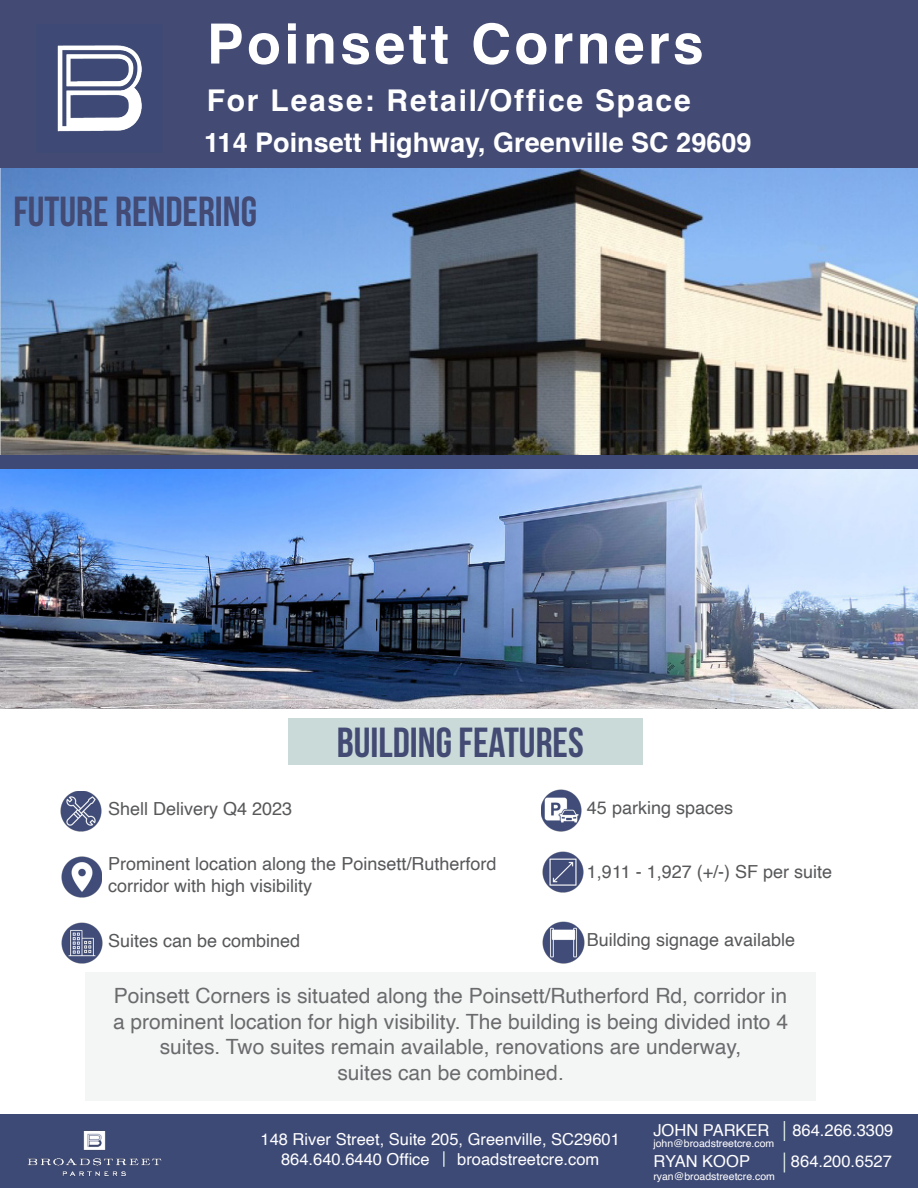
<style>
.page{position:relative;width:918px;height:1188px;background:#fff}
.page>*{position:absolute;margin:0;border:0;box-sizing:border-box;transform-origin:0 0}
.t1{font:700 55.5px "Helvetica";letter-spacing:.06em;color:#fff}
.t2{font:700 42px "Bebas Neue";color:#434a73}
.t3{font:700 30px "Helvetica";letter-spacing:.06em;color:#fff}
.t4{font:700 27px "Helvetica";color:#fff}
.t5{font:21px/25.5px "Helvetica";color:#6b6b6e;text-align:center}
.t6{font:18px/21.6px "Helvetica";color:#57585a}
.t7{font:16.5px/19.8px "Helvetica";color:#fff}
.t8{font:10.5px "Helvetica";color:#fff}
</style>
<div class="page">
<div style="left:85px;top:972px;width:731px;height:128px;background:#f4f6f5"></div>
<div style="left:0;top:0;width:918px;height:168px;background:#434a73"></div>
<img style="left:57px;top:45px;width:85px;height:87px">
<img style="left:60px;top:791px;width:42px;height:41px">
<img style="left:62px;top:857px;width:40px;height:40px">
<img style="left:62px;top:923px;width:41px;height:41px">
<div style="left:288px;top:719px;width:355px;height:46px;background:#cadad8"></div>
<img style="left:541px;top:790px;width:41px;height:42px">
<img style="left:542px;top:851px;width:41px;height:42px">
<img style="left:542px;top:921px;width:43px;height:43px">
<img style="left:0;top:168px;width:918px;height:288px">
<div style="left:0;top:456px;width:918px;height:14px;background:#3e4a75"></div>
<div style="left:0;top:1114px;width:918px;height:74px;background:#3e4a76"></div>
<svg style="left:784px;top:1121px;width:1px;height:20px"></svg>
<svg style="left:784px;top:1153px;width:1px;height:19px"></svg>
<svg style="left:443px;top:1151px;width:2px;height:16px"></svg>
<img style="left:0;top:470px;width:918px;height:238px">
<h1 class="t1" style="left:207px;top:21px;width:499px">Poinsett Corners</h1>
<h3 class="t3" style="left:207px;top:88px;width:486px">For Lease: Retail/Office Space</h3>
<p class="t4" style="left:204px;top:131px;width:549px">114 Poinsett Highway, Greenville SC 29609</p>
<h2 class="t2" style="left:14px;top:189px;width:245px">FUTURE RENDERING</h2>
<p class="t6" style="left:108px;top:800px;width:186px">Shell Delivery Q4 2023</p>
<h2 class="t2" style="left:337px;top:719px;width:249px">BUILDING FEATURES</h2>
<p class="t6" style="left:587px;top:799px;width:148px">45 parking spaces</p>
<p class="t6" style="left:108px;top:855px;width:390px">Prominent location along the Poinsett/Rutherford corridor with high visibility</p>
<p class="t6" style="left:108px;top:931px;width:194px">Suites can be combined</p>
<p class="t6" style="left:587px;top:863px;width:247px">1,911 - 1,927 (+/-) SF per suite</p>
<p class="t6" style="left:587px;top:930px;width:210px">Building signage available</p>
<p class="t5" style="left:113px;top:985px;width:677px">Poinsett Corners is situated along the Poinsett/Rutherford Rd, corridor in a prominent location for high visibility. The building is being divided into 4 suites. Two suites remain available, renovations are underway,<br>suites can be combined.</p>
<p class="t7" style="left:281px;top:1131px;width:340px;text-indent:-21px">148 River Street, Suite 205, Greenville, SC29601<br>864.640.6440 Office</p>
<p class="t7" style="left:279px;top:1145px;width:361px">148 River Street, Suite 205, Greenville, SC29601</p>
<p class="t7" style="left:457px;top:1151px;width:144px">broadstreetcre.com</p>
<p class="t7" style="left:653px;top:1122px;width:118px">JOHN PARKER</p>
<p class="t7" style="left:792px;top:1122px;width:102px">864.266.3309</p>
<p class="t7" style="left:653px;top:1153px;width:98px">RYAN KOOP</p>
<p class="t7" style="left:791px;top:1153px;width:102px">864.200.6527</p>
<p class="t8" style="left:653px;top:1139px;width:122px">john@broadstreetcre.com</p>
<p class="t8" style="left:653px;top:1172px;width:123px">ryan@broadstreetcre.com</p>
</div>
